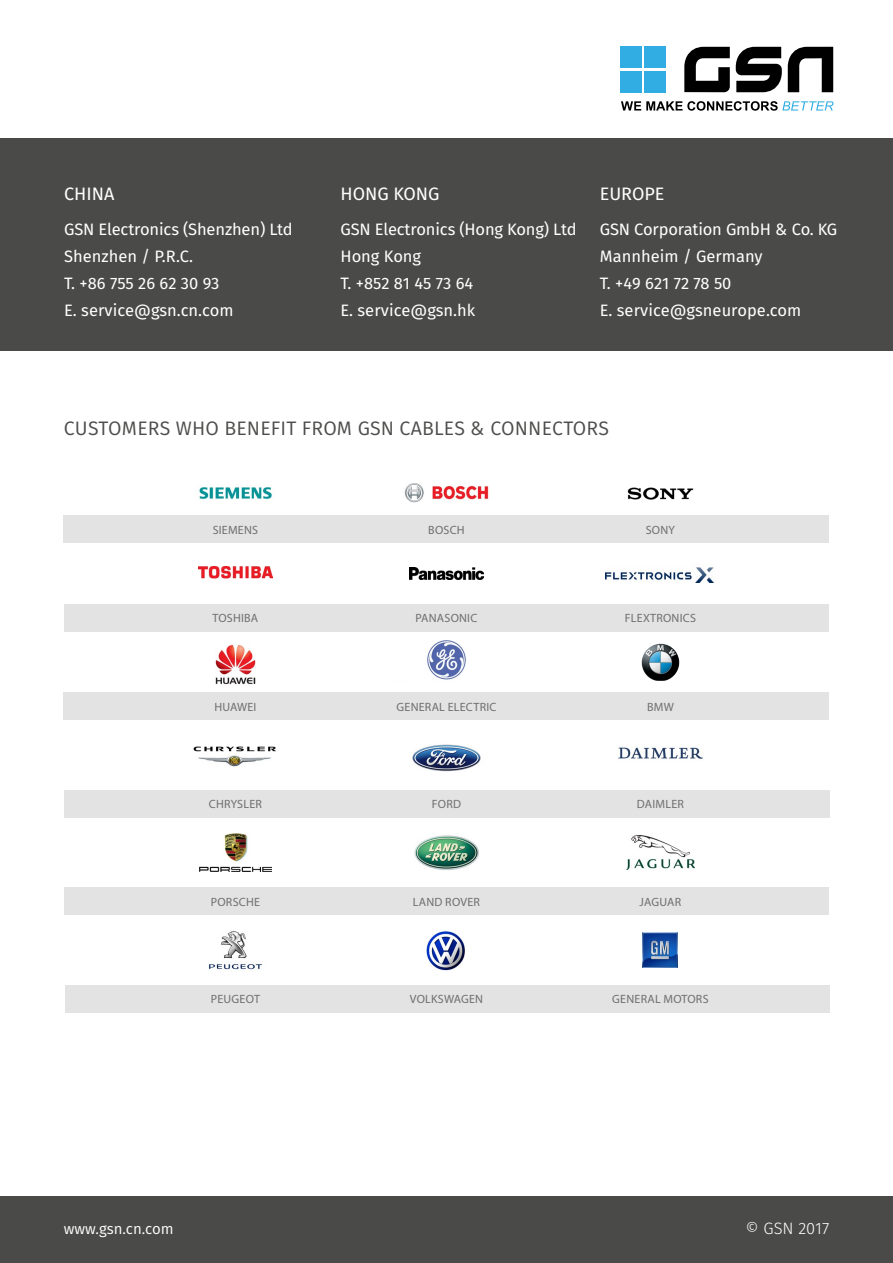
<style>
.page{position:relative;width:893px;height:1263px;background:#fff}
.page>*{position:absolute;margin:0;border:0;box-sizing:border-box;transform-origin:0 0}
.t1{font:19.5px "Fira Sans";letter-spacing:.01em;color:#4d4d4c}
.t2{font:18px "Fira Sans";color:#fff}
.t3{font:16.5px/27px "Fira Sans";color:#fff}
.t4{font:300 16.5px "Fira Sans";color:#fff}
.t5{font:15px "Fira Sans";color:#fff}
.t6{font:12px "Myriad Pro";letter-spacing:.02em;color:#706f6f}
</style>
<div class="page">
<div style="left:0;top:138px;width:893px;height:213px;background:#4a4a49"></div>
<div style="left:0;top:1196px;width:893px;height:67px;background:#4a4a49"></div>
<div style="left:64px;top:790px;width:766px;height:27px;background:#e3e3e3"></div>
<img style="left:193px;top:746px;width:83px;height:21px">
<img style="left:618px;top:747px;width:85px;height:12px">
<img style="left:412px;top:744px;width:69px;height:28px">
<div style="left:64px;top:693px;width:765px;height:27px;background:#e3e3e3"></div>
<img style="left:641px;top:644px;width:38px;height:37px">
<img style="left:427px;top:640px;width:39px;height:40px">
<img style="left:215px;top:644px;width:41px;height:41px">
<div style="left:64px;top:888px;width:765px;height:27px;background:#e3e3e3"></div>
<img style="left:627px;top:835px;width:67px;height:34px">
<img style="left:414px;top:835px;width:65px;height:35px">
<img style="left:200px;top:833px;width:71px;height:39px">
<div style="left:64px;top:516px;width:765px;height:27px;background:#e3e3e3"></div>
<img style="left:404px;top:484px;width:85px;height:18px">
<img style="left:199px;top:486px;width:73px;height:13px">
<img style="left:627px;top:487px;width:67px;height:13px">
<div style="left:64px;top:604px;width:765px;height:28px;background:#e3e3e3"></div>
<img style="left:605px;top:567px;width:109px;height:16px">
<img style="left:409px;top:568px;width:75px;height:11px">
<img style="left:198px;top:567px;width:75px;height:12px">
<div style="left:65px;top:985px;width:765px;height:27px;background:#e3e3e3"></div>
<img style="left:643px;top:932px;width:35px;height:35px">
<img style="left:208px;top:931px;width:55px;height:39px">
<img style="left:426px;top:931px;width:39px;height:40px">
<svg style="left:684px;top:47px;width:149px;height:45px"></svg>
<svg style="left:621px;top:101px;width:212px;height:10px"></svg>
<div style="left:621px;top:47px;width:21px;height:21px;background:#31ade4"></div>
<div style="left:645px;top:47px;width:21px;height:21px;background:#31ade4"></div>
<div style="left:621px;top:71px;width:21px;height:21px;background:#31ade4"></div>
<div style="left:645px;top:71px;width:21px;height:21px;background:#31ade4"></div>
<p class="t2" style="left:64px;top:180px;width:52px">CHINA</p>
<p class="t3" style="left:64px;top:215px;width:230px">GSN Electronics (Shenzhen) Ltd<br>Shenzhen / P.R.C.<br>T. +86 755 26 62 30 93<br>E. service@gsn.cn.com</p>
<p class="t2" style="left:340px;top:180px;width:101px">HONG KONG</p>
<p class="t3" style="left:340px;top:215px;width:238px">GSN Electronics (Hong Kong) Ltd<br>Hong Kong<br>T. +852 81 45 73 64<br>E. service@gsn.hk</p>
<p class="t2" style="left:600px;top:180px;width:66px">EUROPE</p>
<p class="t3" style="left:600px;top:215px;width:239px">GSN Corporation GmbH &amp; Co. KG<br>Mannheim / Germany<br>T. +49 621 72 78 50<br>E. service@gsneurope.com</p>
<p class="t1" style="left:64px;top:414px;width:547px">CUSTOMERS WHO BENEFIT FROM GSN CABLES &amp; CONNECTORS</p>
<p class="t6" style="left:213px;top:522px;width:47px">SIEMENS</p>
<p class="t6" style="left:428px;top:522px;width:38px">BOSCH</p>
<p class="t6" style="left:646px;top:522px;width:31px">SONY</p>
<p class="t6" style="left:212px;top:611px;width:47px">TOSHIBA</p>
<p class="t6" style="left:416px;top:611px;width:63px">PANASONIC</p>
<p class="t6" style="left:625px;top:611px;width:73px">FLEXTRONICS</p>
<p class="t6" style="left:214px;top:699px;width:44px">HUAWEI</p>
<p class="t6" style="left:397px;top:699px;width:101px">GENERAL ELECTRIC</p>
<p class="t6" style="left:647px;top:699px;width:28px">BMW</p>
<p class="t6" style="left:209px;top:797px;width:55px">CHRYSLER</p>
<p class="t6" style="left:432px;top:797px;width:31px">FORD</p>
<p class="t6" style="left:637px;top:797px;width:49px">DAIMLER</p>
<p class="t6" style="left:211px;top:894px;width:51px">PORSCHE</p>
<p class="t6" style="left:413px;top:894px;width:69px">LAND ROVER</p>
<p class="t6" style="left:640px;top:894px;width:43px">JAGUAR</p>
<p class="t6" style="left:211px;top:992px;width:51px">PEUGEOT</p>
<p class="t6" style="left:410px;top:992px;width:75px">VOLKSWAGEN</p>
<p class="t6" style="left:612px;top:992px;width:98px">GENERAL MOTORS</p>
<p class="t5" style="left:64px;top:1218px;width:111px">www.gsn.cn.com</p>
<p class="t4" style="left:746px;top:1217px;width:85px">© GSN 2017</p>
</div>
